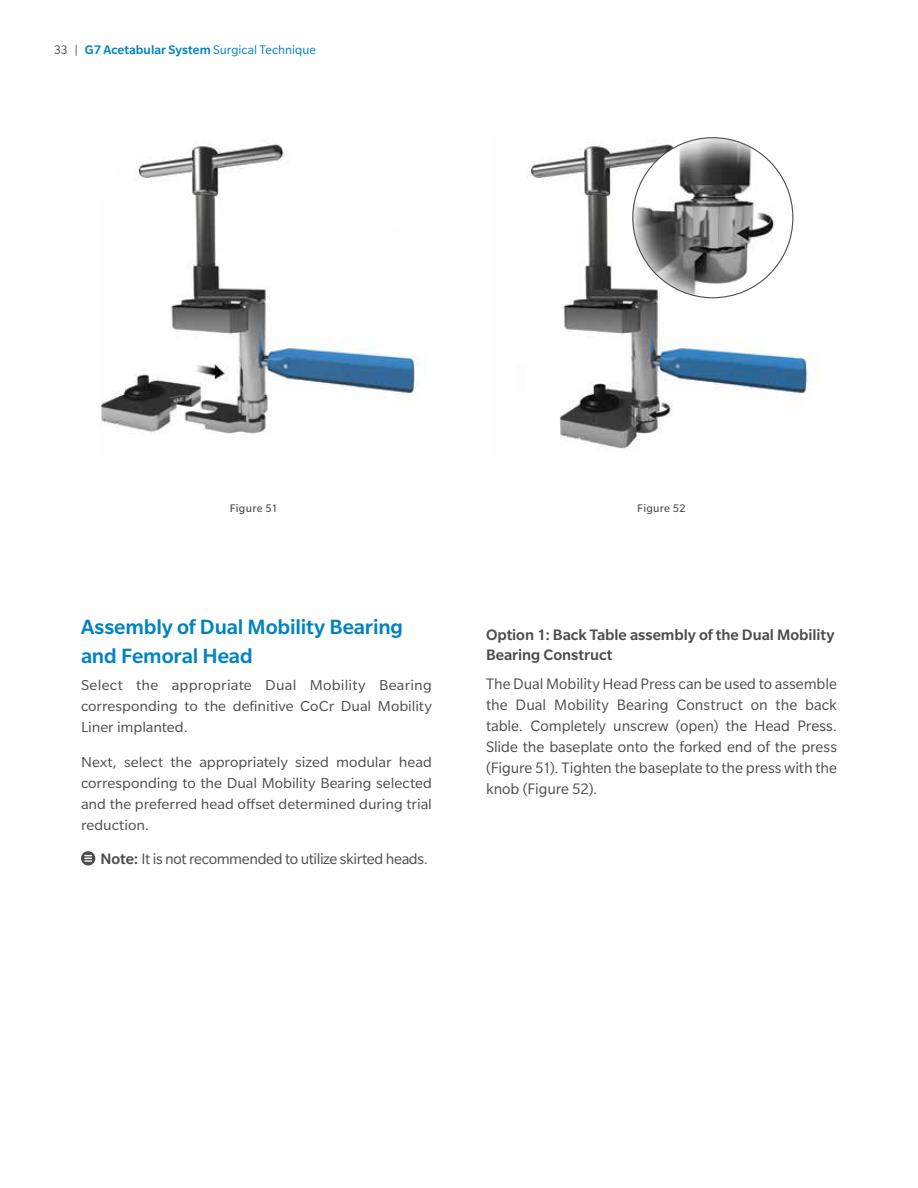
<style>
.page{position:relative;width:918px;height:1188px;background:#fff}
.page>*{position:absolute;margin:0;border:0;box-sizing:border-box;transform-origin:0 0}
.t1{font:500 22.5px/28.8px "Slate Pro";letter-spacing:-.005em;color:#0083bf}
.t2{font:16.5px/21px "Slate Pro";letter-spacing:-.01em;color:#4d4d4f;text-align:justify}
.t3{font:500 16.5px/19.5px "Slate Pro";color:#4d4d4f}
.t4{font:15.6px/21px "Slate Pro";color:#4d4d4f;text-align:justify;scale:1.05 1}
.t5{font:500 13.5px "Slate Pro";letter-spacing:.005em;color:#0083bf}
.t6{font:12px "Slate Pro";letter-spacing:.025em;color:#4d4d4f}
.s1{font-weight:400;color:#4d4d4f}
.s2{font-weight:400}
.s3{font-weight:500}
</style>
<div class="page">
<img style="left:527px;top:137px;width:292px;height:312px">
<img style="left:100px;top:141px;width:318px;height:293px">
<svg style="left:81px;top:851px;width:14px;height:15px"></svg>
<svg style="left:85px;top:855px;width:6px;height:7px"></svg>
<img style="left:633px;top:138px;width:160px;height:160px;border-radius:80px">
<p class="t5" style="left:54px;top:42px;width:263px"><span class="s1">33 |</span> G7 Acetabular System <span class="s2">Surgical Technique</span></p>
<p class="t6" style="left:230px;top:502px;width:49px">Figure 51</p>
<p class="t6" style="left:637px;top:502px;width:50px">Figure 52</p>
<h1 class="t1" style="left:81px;top:612px;width:324px">Assembly of Dual Mobility Bearing and Femoral Head</h1>
<p class="t4" style="left:81px;top:674px;width:336px">Select the appropriate Dual Mobility Bearing corresponding to the definitive CoCr Dual Mobility Liner implanted.</p>
<p class="t4" style="left:81px;top:751px;width:336px">Next, select the appropriately sized modular head corresponding to the Dual Mobility Bearing selected and the preferred head offset determined during trial reduction.</p>
<p class="t2" style="left:101px;top:848px;width:329px"><span class="s3">Note:</span> It is not recommended to utilize skirted heads.</p>
<p class="t3" style="left:486px;top:625px;width:350px">Option 1: Back Table assembly of the Dual Mobility<br>Bearing Construct</p>
<p class="t2" style="left:486px;top:673px;width:353px">The Dual Mobility Head Press can be used to assemble the Dual Mobility Bearing Construct on the back table. Completely unscrew (open) the Head Press.<br>Slide the baseplate onto the forked end of the press (Figure 51). Tighten the baseplate to the press with the knob (Figure 52).</p>
</div>
